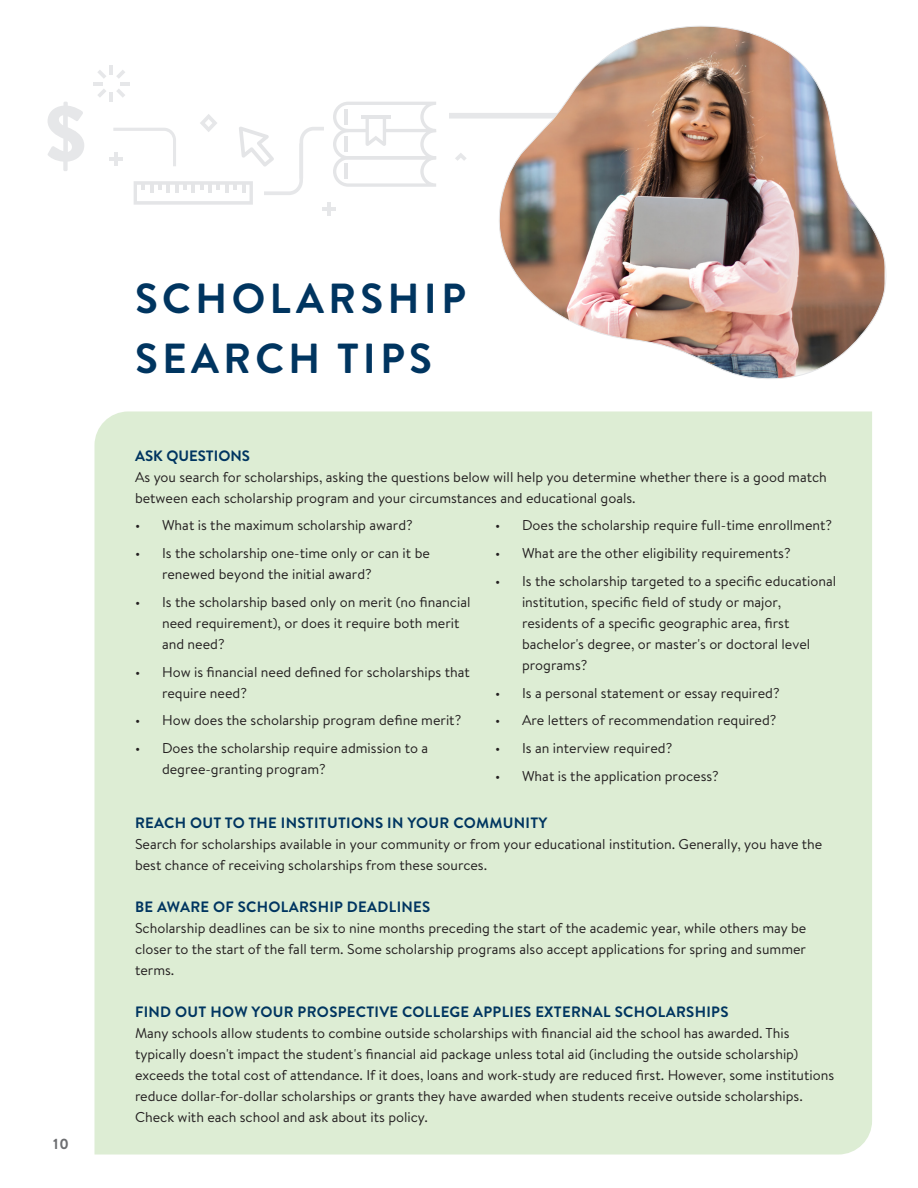
<style>
.page{position:relative;width:918px;height:1188px;background:#fff}
.page>*{position:absolute;margin:0;border:0;box-sizing:border-box;transform-origin:0 0}
.t1{font:900 78px "Brandon Grotesque";color:#e6e7e9}
.t2{font:700 42px/60px "Brandon Grotesque";letter-spacing:.1em;color:#003560}
.Paragraph_Style{font:700 15px "Brandon Text";letter-spacing:.02em;color:#003560}
.Paragraph_Style-2{font:700 15px "Brandon Text";color:#003560}
.t3{font:700 15px "Brandon Grotesque";color:#6c6d70}
.Paragraph_Style-3{font:14.25px/21px "Brandon Text";color:#231f20}
</style>
<div class="page">
<div style="left:94px;top:411px;width:778px;height:744px;background:#ddedd4"></div>
<hr style="left:93px;top:82px;width:10px;height:4px;background:#e6e7e9">
<svg style="left:98px;top:66px;width:392px;height:149px"></svg>
<hr style="left:361px;top:115px;width:30px;height:4px;background:#e4e5e7">
<img style="left:490px;top:26px;width:397px;height:353px">
<h1 class="t1" style="left:45px;top:79px;width:43px">$</h1>
<p class="t3" style="left:53px;top:1133px;width:17px">10</p>
<h2 class="t2" style="left:135px;top:269px;width:332px">SCHOLARSHIP<br>SEARCH TIPS</h2>
<p class="Paragraph_Style-2" style="left:135px;top:445px;width:117px">ASK QUESTIONS</p>
<p class="Paragraph_Style-3" style="left:135px;top:466px;width:693px">As you search for scholarships, asking the questions below will help you determine whether there is a good match between each scholarship program and your circumstances and educational goals.</p>
<p class="Paragraph_Style-3" style="left:135px;top:515px;width:279px">• What is the maximum scholarship award?</p>
<p class="Paragraph_Style-3" style="left:162px;top:542px;width:269px;text-indent:-27px">• Is the scholarship one-time only or can it be renewed beyond the initial award?</p>
<p class="Paragraph_Style-3" style="left:162px;top:591px;width:310px;text-indent:-27px">• Is the scholarship based only on merit (no financial need requirement), or does it require both merit and need?</p>
<p class="Paragraph_Style-3" style="left:162px;top:661px;width:309px;text-indent:-27px">• How is financial need defined for scholarships that require need?</p>
<p class="Paragraph_Style-3" style="left:135px;top:710px;width:328px">• How does the scholarship program define merit?</p>
<p class="Paragraph_Style-3" style="left:162px;top:737px;width:268px;text-indent:-27px">• Does the scholarship require admission to a degree-granting program?</p>
<p class="Paragraph_Style-3" style="left:495px;top:515px;width:339px">• Does the scholarship require full-time enrollment?</p>
<p class="Paragraph_Style-3" style="left:495px;top:542px;width:297px">• What are the other eligibility requirements?</p>
<p class="Paragraph_Style-3" style="left:522px;top:570px;width:316px;text-indent:-27px">• Is the scholarship targeted to a specific educational institution, specific field of study or major, residents of a specific geographic area, first bachelor's degree, or master's or doctoral level programs?</p>
<p class="Paragraph_Style-3" style="left:495px;top:682px;width:286px">• Is a personal statement or essay required?</p>
<p class="Paragraph_Style-3" style="left:495px;top:710px;width:283px">• Are letters of recommendation required?</p>
<p class="Paragraph_Style-3" style="left:495px;top:737px;width:179px">• Is an interview required?</p>
<p class="Paragraph_Style-3" style="left:495px;top:765px;width:225px">• What is the application process?</p>
<p class="Paragraph_Style" style="left:135px;top:812px;width:414px">REACH OUT TO THE INSTITUTIONS IN YOUR COMMUNITY</p>
<p class="Paragraph_Style-3" style="left:135px;top:833px;width:689px">Search for scholarships available in your community or from your educational institution. Generally, you have the best chance of receiving scholarships from these sources.</p>
<p class="Paragraph_Style" style="left:135px;top:896px;width:297px">BE AWARE OF SCHOLARSHIP DEADLINES</p>
<p class="Paragraph_Style-3" style="left:135px;top:917px;width:673px;text-align:justify">Scholarship deadlines can be six to nine months preceding the start of the academic year, while others may be closer to the start of the fall term. Some scholarship programs also accept applications for spring and summer terms.</p>
<p class="Paragraph_Style" style="left:135px;top:1001px;width:595px">FIND OUT HOW YOUR PROSPECTIVE COLLEGE APPLIES EXTERNAL SCHOLARSHIPS</p>
<p class="Paragraph_Style-3" style="left:135px;top:1022px;width:701px">Many schools allow students to combine outside scholarships with financial aid the school has awarded. This typically doesn't impact the student's financial aid package unless total aid (including the outside scholarship) exceeds the total cost of attendance. If it does, loans and work-study are reduced first. However, some institutions reduce dollar-for-dollar scholarships or grants they have awarded when students receive outside scholarships.<br>Check with each school and ask about its policy.</p>
</div>
